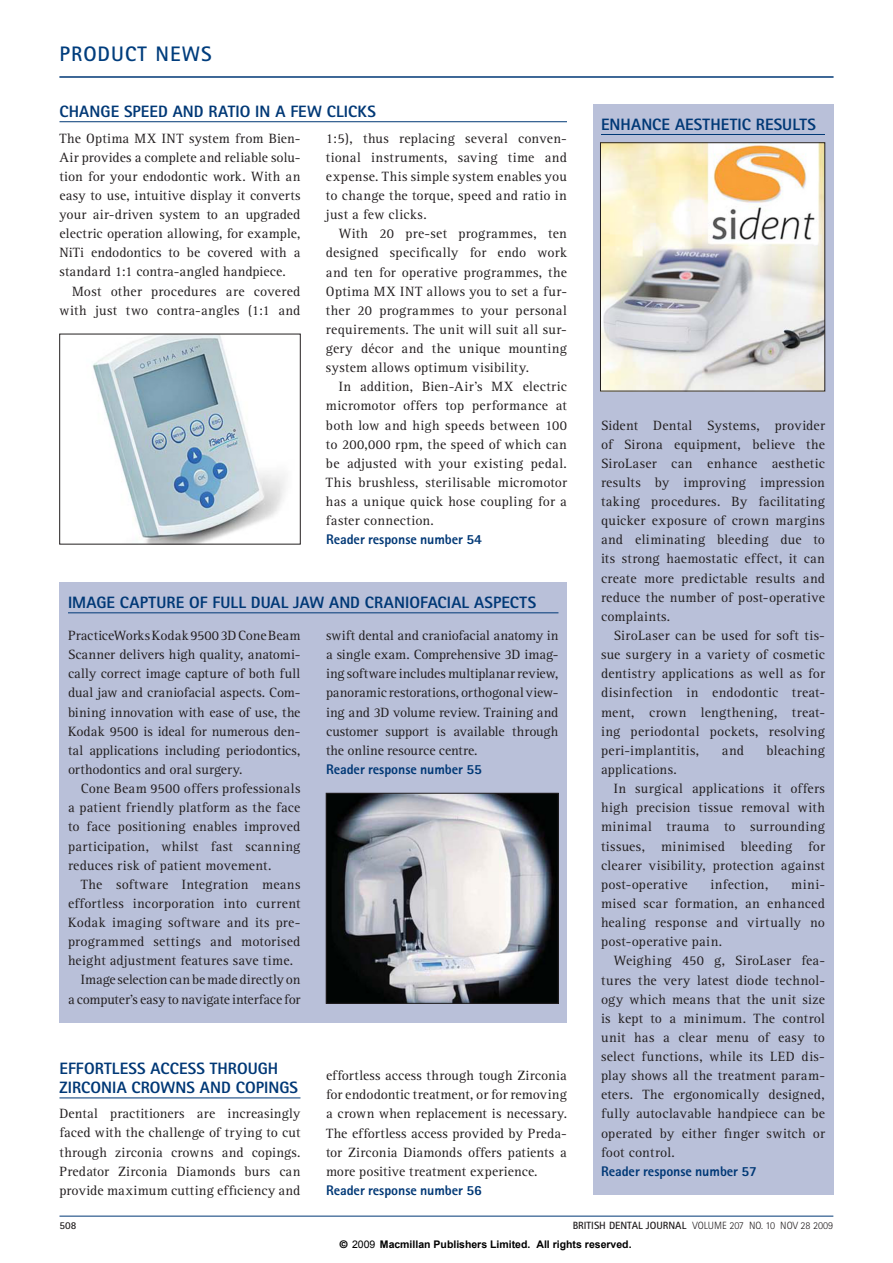
<style>
.page{position:relative;width:893px;height:1263px;background:#fff}
.page>*{position:absolute;margin:0;border:0;box-sizing:border-box;transform-origin:0 0}
.t1{font:700 21px "Rotis Sans Serif";letter-spacing:.05em;color:#003d7d}
.t2{font:800 16.5px/19.5px "Rotis Sans Serif";letter-spacing:.005em;color:#003876}
.t3{font:13.95px/19.2px "Rotis Serif";letter-spacing:.015em;color:#231f20;text-align:justify}
.t4{font:800 13.95px "Rotis Sans Serif";letter-spacing:-.005em;color:#003876}
.t5{font:13.95px "Rotis Serif";letter-spacing:-.015em;color:#231f20}
.t6{font:13.95px "Rotis Serif";letter-spacing:-.005em;color:#231f20}
.t7{font:13.95px "Rotis Serif";letter-spacing:.035em;color:#231f20}
.t8{font:700 10.5px "Arial";color:#000}
.t9{font:300 10.5px "Rotis Sans Serif";color:#231f20}
.t10{font:700 10.5px "Rotis Sans Serif";color:#231f20}
.s1{font-weight:700}
.s2{font-family:"Helvetica"}
.s3{font-weight:400}
</style>
<div class="page">
<hr style="left:59px;top:77px;width:774px;height:1px;background:#003876">
<hr style="left:59px;top:1216px;width:774px;height:1px;background:#003876">
<div style="left:59px;top:583px;width:508px;height:440px;background:#b9c0d9"></div>
<hr style="left:68px;top:612px;width:490px;height:1px;background:#003876">
<div style="left:592px;top:104px;width:241px;height:1091px;background:#b9c0d9"></div>
<hr style="left:601px;top:134px;width:224px;height:1px;background:#003876">
<hr style="left:59px;top:121px;width:508px;height:1px;background:#003876">
<img style="left:602px;top:145px;width:221px;height:244px">
<div style="left:600px;top:143px;width:225px;height:248px;border:1px solid #231f20"></div>
<img style="left:92px;top:336px;width:193px;height:206px">
<hr style="left:59px;top:1098px;width:241px;height:1px;background:#003876">
<img style="left:328px;top:795px;width:228px;height:207px">
<div style="left:326px;top:793px;width:232px;height:211px;border:1px solid #231f20"></div>
<h1 class="t1" style="left:59px;top:47px;width:154px">PRODUCT NEWS</h1>
<p class="t2" style="left:59px;top:103px;width:318px">CHANGE SPEED AND RATIO IN A FEW CLICKS</p>
<p class="t3" style="left:59px;top:130px;width:242px">The Optima MX INT system from Bien-Air provides a complete and reliable solu&shy;tion for your endodontic work. With an easy to use, intuitive display it converts your air-driven system to an upgraded electric operation allowing, for example, NiTi endodontics to be covered with a standard 1:1 contra-angled handpiece.</p>
<p class="t3" style="left:59px;top:283px;width:242px;text-align:right">Most other procedures are covered with just two contra-angles (1:1 and</p>
<p class="t3" style="left:326px;top:130px;width:242px">1:5), thus replacing several conven&shy;tional instruments, saving time and expense. This simple system enables you to change the torque, speed and ratio in just a few clicks.</p>
<p class="t3" style="left:326px;top:225px;width:242px;text-indent:13px">With 20 pre-set programmes, ten designed specifically for endo work and ten for operative programmes, the Optima MX INT allows you to set a fur&shy;ther 20 programmes to your personal requirements. The unit will suit all sur&shy;gery décor and the unique mounting system allows optimum visibility.</p>
<p class="t3" style="left:326px;top:378px;width:242px;text-indent:13px">In addition, Bien-Air’s MX electric micromotor offers top performance at both low and high speeds between 100 to 200,000 rpm, the speed of which can be adjusted with your existing pedal.<br>This brushless, sterilisable micromotor has a unique quick hose coupling for a faster connection.</p>
<p class="t4" style="left:326px;top:535px;width:157px">Reader response number 54</p>
<p class="t2" style="left:68px;top:595px;width:470px">IMAGE CAPTURE OF FULL DUAL JAW AND CRANIOFACIAL ASPECTS</p>
<p class="t3" style="left:68px;top:627px;width:234px">PracticeWorks Kodak 9500 3D Cone Beam Scanner delivers high quality, anatomi&shy;cally correct image capture of both full dual jaw and craniofacial aspects. Com&shy;bining innovation with ease of use, the Kodak 9500 is ideal for numerous den&shy;tal applications including periodontics, orthodontics and oral surgery.</p>
<p class="t3" style="left:68px;top:780px;width:234px;text-indent:13px">Cone Beam 9500 offers professionals a patient friendly platform as the face to face positioning enables improved participation, whilst fast scanning reduces risk of patient movement.</p>
<p class="t3" style="left:81px;top:876px;width:221px">The software Integration means</p>
<p class="t3" style="left:68px;top:895px;width:234px">effortless incorporation into current</p>
<p class="t3" style="left:68px;top:914px;width:234px">Kodak imaging software and its pre-</p>
<p class="t3" style="left:68px;top:933px;width:234px">programmed settings and motorised</p>
<p class="t3" style="left:68px;top:952px;width:227px">height adjustment features save time.</p>
<p class="t6" style="left:81px;top:975px;width:221px">Image selection can be made directly on</p>
<p class="t5" style="left:68px;top:994px;width:234px">a computer’s easy to navigate interface for</p>
<p class="t2" style="left:59px;top:1060px;width:240px">EFFORTLESS ACCESS THROUGH<br>ZIRCONIA CROWNS AND COPINGS</p>
<p class="t3" style="left:59px;top:1105px;width:242px">Dental practitioners are increasingly faced with the challenge of trying to cut through zirconia crowns and copings.<br>Predator Zirconia Diamonds burs can provide maximum cutting efficiency and</p>
<p class="t3" style="left:326px;top:627px;width:234px">swift dental and craniofacial anatomy in a single exam. Comprehensive 3D imag&shy;ing software includes multiplanar review, panoramic restorations, orthogonal view&shy;ing and 3D volume review. Training and customer support is available through the online resource centre.</p>
<p class="t4" style="left:326px;top:764px;width:157px">Reader response number 55</p>
<p class="t3" style="left:326px;top:1067px;width:242px">effortless access through tough Zirconia for endodontic treatment, or for removing a crown when replacement is necessary.<br>The effortless access provided by Preda&shy;tor Zirconia Diamonds offers patients a more positive treatment experience.</p>
<p class="t4" style="left:326px;top:1185px;width:157px">Reader response number 56</p>
<p class="t2" style="left:601px;top:116px;width:216px">ENHANCE AESTHETIC RESULTS</p>
<p class="t3" style="left:601px;top:417px;width:225px">Sident Dental Systems, provider of Sirona equipment, believe the SiroLaser can enhance aesthetic results by improving impression taking procedures. By facilitating quicker exposure of crown margins and eliminating bleeding due to its strong haemostatic effect, it can create more predictable results and reduce the number of post-operative complaints.</p>
<p class="t3" style="left:601px;top:627px;width:225px;text-indent:13px">SiroLaser can be used for soft tis&shy;sue surgery in a variety of cosmetic dentistry applications as well as for disinfection in endodontic treat&shy;ment, crown lengthening, treat&shy;ing periodontal pockets, resolving peri-implantitis,</p>
<p class="t3" style="left:722px;top:742px;width:24px">and</p>
<p class="t3" style="left:766px;top:742px;width:60px">bleaching</p>
<p class="t3" style="left:601px;top:761px;width:77px">applications.</p>
<p class="t3" style="left:614px;top:780px;width:213px">In surgical applications it offers</p>
<p class="t3" style="left:601px;top:799px;width:225px">high precision tissue removal with</p>
<p class="t7" style="left:601px;top:822px;width:225px">minimal trauma to surrounding</p>
<p class="t3" style="left:601px;top:838px;width:225px">tissues, minimised bleeding for</p>
<p class="t3" style="left:601px;top:857px;width:225px">clearer visibility, protection against</p>
<p class="t3" style="left:601px;top:876px;width:88px">post-operative</p>
<p class="t3" style="left:710px;top:876px;width:60px">infection,</p>
<p class="t3" style="left:601px;top:876px;width:225px;text-indent:190px">mini&shy;mised scar formation, an enhanced healing response and virtually no post-operative pain.</p>
<p class="t3" style="left:601px;top:952px;width:225px;text-indent:13px">Weighing 450 g, SiroLaser fea&shy;tures the very latest diode technol&shy;ogy which means that the unit size is kept to a minimum. The control unit has a clear menu of easy to select functions, while its LED dis&shy;play shows all the treatment param&shy;eters. The ergonomically designed, fully autoclavable handpiece can be operated by either finger switch or foot control.</p>
<p class="t4" style="left:601px;top:1166px;width:157px">Reader response number 57</p>
<p class="t10" style="left:59px;top:1222px;width:18px">508</p>
<p class="t9" style="left:573px;top:1222px;width:262px"><span class="s1">BRITISH DENTAL JOURNAL</span> VOLUME 207 NO. 10 NOV 28 2009</p>
<p class="t8" style="left:340px;top:1237px;width:293px"><span class="s2">©</span> <span class="s3">2009</span> Macmillan Publishers Limited. All rights reserved.</p>
</div>
